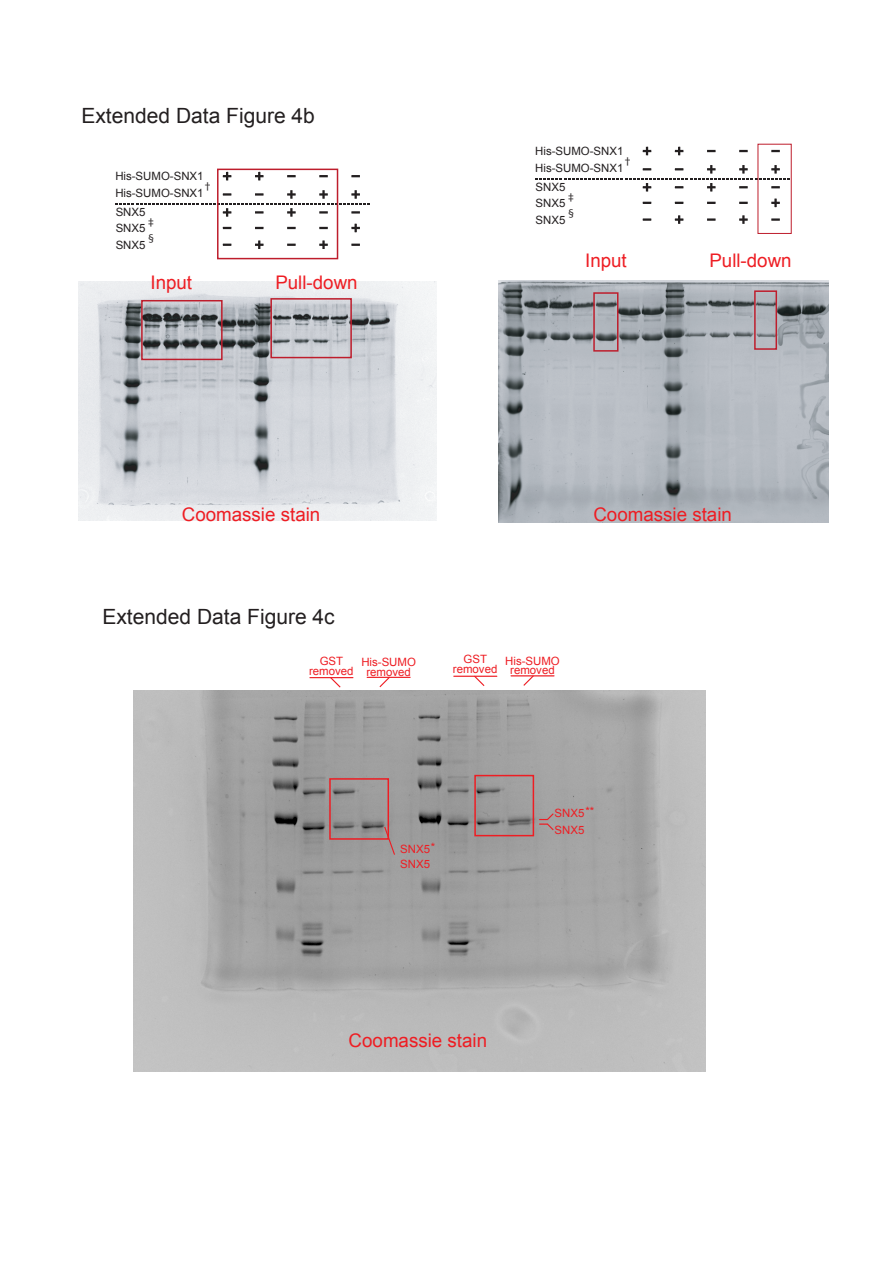
<style>
.page{position:relative;width:893px;height:1263px;background:#fff}
.page>*{position:absolute;margin:0;border:0;box-sizing:border-box;transform-origin:0 0}
.t1{font:21px "Arial";color:#231f20}
.t2{font:18.75px "Arial";color:#ee1d23}
.t3{font:11.4px/17px "Arial";color:#231f20}
.t4{font:11.4px/9.8px "Arial";color:#ee1d23;text-align:center}
.t5{font:11.4px/15.8px "Myriad Pro";color:#231f20}
</style>
<div class="page">
<img style="left:498px;top:280px;width:330px;height:242px">
<img style="left:79px;top:282px;width:358px;height:238px">
<div style="left:141px;top:300px;width:82px;height:60px;border:2px solid #be1d2c"></div>
<div style="left:270px;top:298px;width:82px;height:60px;border:2px solid #be1d2c"></div>
<div style="left:593px;top:292px;width:25px;height:60px;border:2px solid #be1d2c"></div>
<div style="left:754px;top:290px;width:23px;height:60px;border:2px solid #be1d2c"></div>
<svg style="left:223px;top:172px;width:8px;height:8px"></svg>
<svg style="left:255px;top:240px;width:8px;height:9px"></svg>
<svg style="left:351px;top:224px;width:9px;height:8px"></svg>
<svg style="left:319px;top:240px;width:9px;height:9px"></svg>
<svg style="left:255px;top:172px;width:8px;height:8px"></svg>
<svg style="left:287px;top:227px;width:9px;height:2px"></svg>
<svg style="left:319px;top:227px;width:9px;height:2px"></svg>
<svg style="left:223px;top:244px;width:8px;height:2px"></svg>
<svg style="left:223px;top:227px;width:8px;height:2px"></svg>
<svg style="left:351px;top:175px;width:9px;height:2px"></svg>
<svg style="left:319px;top:175px;width:9px;height:2px"></svg>
<svg style="left:287px;top:175px;width:9px;height:2px"></svg>
<svg style="left:351px;top:244px;width:9px;height:2px"></svg>
<svg style="left:255px;top:227px;width:8px;height:2px"></svg>
<svg style="left:287px;top:244px;width:9px;height:2px"></svg>
<svg style="left:115px;top:190px;width:255px;height:27px"></svg>
<div style="left:217px;top:169px;width:121px;height:90px;border:2px solid #be1d2c"></div>
<svg style="left:643px;top:147px;width:8px;height:8px"></svg>
<svg style="left:675px;top:215px;width:8px;height:9px"></svg>
<svg style="left:771px;top:199px;width:9px;height:8px"></svg>
<svg style="left:739px;top:215px;width:9px;height:9px"></svg>
<svg style="left:675px;top:147px;width:8px;height:8px"></svg>
<svg style="left:707px;top:202px;width:8px;height:2px"></svg>
<svg style="left:739px;top:202px;width:9px;height:2px"></svg>
<svg style="left:643px;top:218px;width:8px;height:3px"></svg>
<svg style="left:643px;top:202px;width:8px;height:2px"></svg>
<svg style="left:771px;top:150px;width:9px;height:2px"></svg>
<svg style="left:739px;top:150px;width:9px;height:2px"></svg>
<svg style="left:707px;top:150px;width:8px;height:2px"></svg>
<svg style="left:771px;top:218px;width:9px;height:3px"></svg>
<svg style="left:675px;top:202px;width:8px;height:2px"></svg>
<svg style="left:707px;top:218px;width:8px;height:3px"></svg>
<svg style="left:535px;top:165px;width:255px;height:26px"></svg>
<div style="left:758px;top:144px;width:34px;height:90px;border:1px solid #be1d2c"></div>
<img style="left:133px;top:690px;width:573px;height:382px">
<div style="left:329px;top:778px;width:60px;height:62px;border:2px solid #ee1d23"></div>
<div style="left:474px;top:775px;width:60px;height:61px;border:2px solid #ee1d23"></div>
<hr style="left:310px;top:677px;width:43px;height:1px;background:#ee1d23">
<svg style="left:329px;top:677px;width:13px;height:11px"></svg>
<hr style="left:367px;top:677px;width:43px;height:1px;background:#ee1d23">
<svg style="left:378px;top:676px;width:13px;height:12px"></svg>
<hr style="left:453px;top:676px;width:44px;height:1px;background:#ee1d23">
<svg style="left:473px;top:675px;width:13px;height:11px"></svg>
<hr style="left:511px;top:675px;width:43px;height:1px;background:#ee1d23">
<svg style="left:522px;top:675px;width:13px;height:11px"></svg>
<svg style="left:539px;top:812px;width:16px;height:19px"></svg>
<svg style="left:383px;top:825px;width:13px;height:31px"></svg>
<h1 class="t1" style="left:81px;top:102px;width:235px">Extended Data Figure 4b</h1>
<p class="t3" style="left:115px;top:168px;width:90px">His-SUMO-SNX1<br>His-SUMO-SNX1</p>
<p class="t3" style="left:116px;top:204px;width:31px;line-height:15.8px">SNX5<br>SNX5</p>
<p class="t3" style="left:116px;top:236px;width:31px">SNX5</p>
<p class="t5" style="left:205px;top:178px;width:7px">†</p>
<p class="t5" style="left:148px;top:214px;width:7px">‡ §</p>
<h2 class="t2" style="left:150px;top:270px;width:43px">Input</h2>
<h2 class="t2" style="left:275px;top:270px;width:84px">Pull-down</h2>
<p class="t3" style="left:535px;top:143px;width:90px">His-SUMO-SNX1<br>His-SUMO-SNX1</p>
<p class="t3" style="left:536px;top:179px;width:31px;line-height:15.8px">SNX5<br>SNX5</p>
<p class="t3" style="left:536px;top:211px;width:31px">SNX5</p>
<p class="t5" style="left:625px;top:153px;width:7px">†</p>
<p class="t5" style="left:568px;top:189px;width:7px">‡ §</p>
<h2 class="t2" style="left:585px;top:248px;width:43px">Input</h2>
<h2 class="t2" style="left:709px;top:248px;width:84px">Pull-down</h2>
<h2 class="t2" style="left:182px;top:502px;width:140px">Coomassie stain</h2>
<h2 class="t2" style="left:593px;top:502px;width:140px">Coomassie stain</h2>
<h1 class="t1" style="left:102px;top:603px;width:234px">Extended Data Figure 4c</h1>
<p class="t4" style="left:453px;top:655px;width:46px">GST removed</p>
<p class="t4" style="left:309px;top:656px;width:46px">GST removed</p>
<p class="t4" style="left:505px;top:656px;width:56px">His-SUMO removed</p>
<p class="t4" style="left:361px;top:657px;width:56px">His-SUMO removed</p>
<p class="t4" style="left:431px;top:842px;width:6px">*</p>
<p class="t4" style="left:400px;top:842px;width:31px;line-height:14.5px;text-align:left">SNX5<br>SNX5</p>
<h2 class="t2" style="left:349px;top:1028px;width:140px">Coomassie stain</h2>
<p class="t4" style="left:585px;top:806px;width:10px">**</p>
<p class="t4" style="left:555px;top:805px;width:31px;line-height:16.8px;text-align:left">SNX5<br>SNX5</p>
</div>
